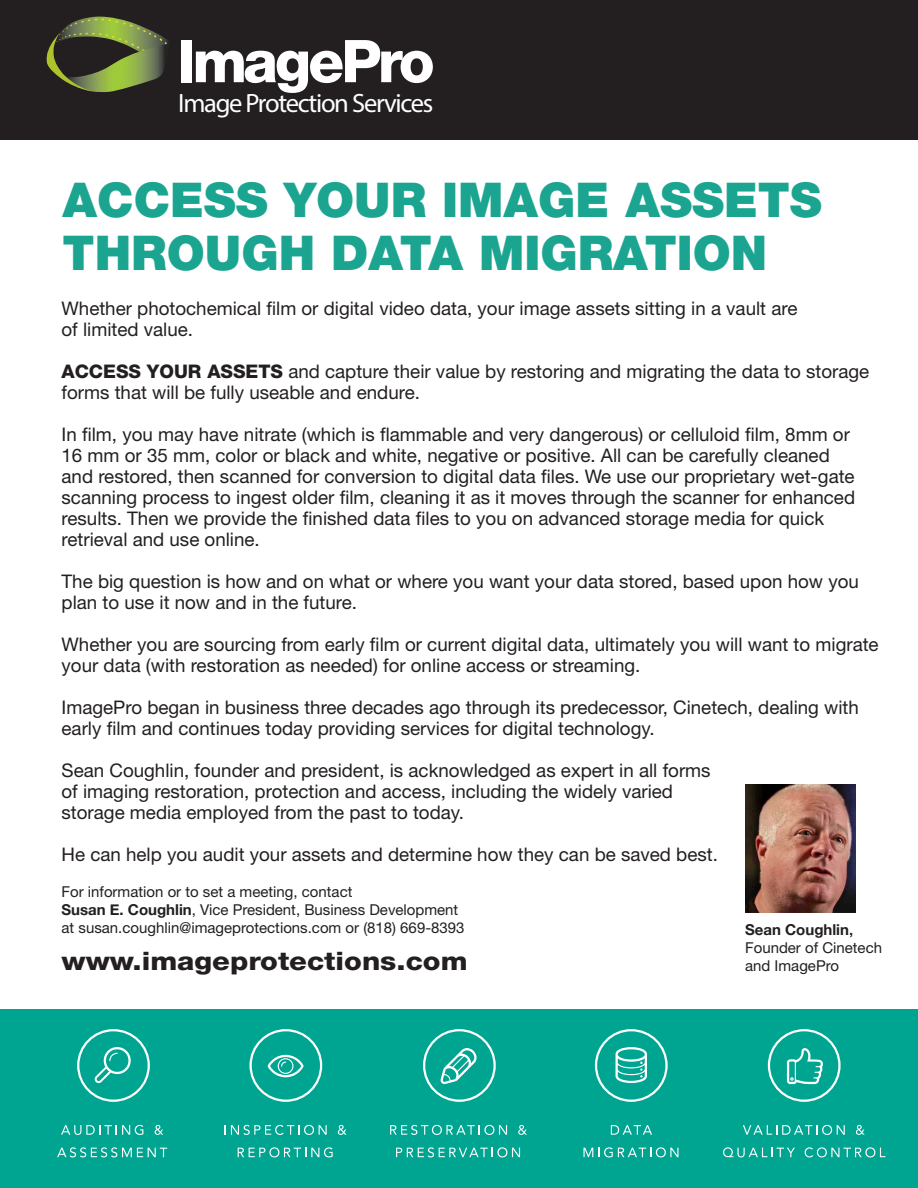
<style>
.page{position:relative;width:918px;height:1188px;background:#fff}
.page>*{position:absolute;margin:0;border:0;box-sizing:border-box;transform-origin:0 0}
.t1{font:900 48px/52.5px "Helvetica Neue";color:#1ba591}
.t2{font:26.55px "Myriad Pro";letter-spacing:-.05em;color:#fff}
.t3{font:800 25.5px "Helvetica Neue";color:#231f20;scale:1.14 1}
.t4{font:18.75px/21px "Helvetica Neue";color:#231f20}
.t5{font:15px/18px "Helvetica Neue";color:#231f20}
.t6{font:700 15px "Helvetica Neue";color:#231f20}
.s1{font-weight:800}
.s2{font-weight:700}
.s3{font-weight:500}
</style>
<div class="page">
<div style="left:0;top:0;width:918px;height:139px;background:#231f20"></div>
<div style="left:181px;top:40px;width:11px;height:42px;background:#fff"></div>
<svg style="left:196px;top:40px;width:237px;height:53px"></svg>
<svg style="left:46px;top:17px;width:123px;height:75px"></svg>
<img style="left:745px;top:785px;width:110px;height:127px">
<div style="left:0;top:1010px;width:918px;height:178px;background:#00a592"></div>
<div style="left:423px;top:1029px;width:73px;height:73px;border:2px solid #fff;border-radius:50%"></div>
<svg style="left:390px;top:1125px;width:117px;height:10px"></svg>
<svg style="left:518px;top:1125px;width:9px;height:10px"></svg>
<svg style="left:396px;top:1147px;width:124px;height:10px"></svg>
<svg style="left:441px;top:1048px;width:36px;height:36px"></svg>
<div style="left:249px;top:1029px;width:73px;height:73px;border:2px solid #fff;border-radius:50%"></div>
<svg style="left:225px;top:1125px;width:102px;height:10px"></svg>
<svg style="left:338px;top:1125px;width:9px;height:10px"></svg>
<svg style="left:238px;top:1147px;width:95px;height:10px"></svg>
<svg style="left:268px;top:1055px;width:36px;height:22px"></svg>
<div style="left:77px;top:1029px;width:73px;height:73px;border:2px solid #fff;border-radius:50%"></div>
<svg style="left:61px;top:1125px;width:82px;height:10px"></svg>
<svg style="left:155px;top:1125px;width:8px;height:10px"></svg>
<svg style="left:57px;top:1147px;width:110px;height:10px"></svg>
<svg style="left:95px;top:1047px;width:36px;height:36px"></svg>
<div style="left:768px;top:1029px;width:73px;height:73px;border:2px solid #fff;border-radius:50%"></div>
<svg style="left:743px;top:1125px;width:102px;height:10px"></svg>
<svg style="left:856px;top:1125px;width:9px;height:10px"></svg>
<svg style="left:723px;top:1147px;width:72px;height:10px"></svg>
<svg style="left:805px;top:1147px;width:80px;height:10px"></svg>
<svg style="left:787px;top:1048px;width:36px;height:36px"></svg>
<div style="left:595px;top:1029px;width:73px;height:73px;border:2px solid #fff;border-radius:50%"></div>
<svg style="left:611px;top:1125px;width:41px;height:10px"></svg>
<svg style="left:583px;top:1147px;width:96px;height:10px"></svg>
<svg style="left:615px;top:1047px;width:32px;height:36px"></svg>
<p class="t2" style="left:178px;top:86px;width:257px">Image Protection Services</p>
<p class="t1" style="left:63px;top:174px;width:761px">ACCESS YOUR IMAGE ASSETS<br>THROUGH DATA MIGRATION</p>
<p class="t4" style="left:62px;top:298px;width:737px">Whether photochemical film or digital video data, your image assets sitting in a vault are of limited value.</p>
<p class="t4" style="left:62px;top:361px;width:809px"><span class="s1">ACCESS YOUR ASSETS</span> and capture their value by restoring and migrating the data to storage forms that will be fully useable and endure.</p>
<p class="t4" style="left:62px;top:424px;width:795px">In film, you may have nitrate (which is flammable and very dangerous) or celluloid film, 8mm or 16 mm or 35 mm, color or black and white, negative or positive. All can be carefully cleaned and restored, then scanned for conversion to digital data files. We use our proprietary wet-gate scanning process to ingest older film, cleaning it as it moves through the scanner for enhanced results. Then we provide the finished data files to you on advanced storage media for quick retrieval and use online.</p>
<p class="t4" style="left:62px;top:571px;width:799px">The big question is how and on what or where you want your data stored, based upon how you plan to use it now and in the future.</p>
<p class="t4" style="left:62px;top:634px;width:819px">Whether you are sourcing from early film or current digital data, ultimately you will want to migrate your data (with restoration as needed) for online access or streaming.</p>
<p class="t4" style="left:62px;top:697px;width:799px">ImagePro began in business three decades ago through its predecessor, Cinetech, dealing with early film and continues today providing services for digital technology.</p>
<p class="t4" style="left:62px;top:760px;width:651px">Sean Coughlin, founder and president, is acknowledged as expert in all forms of imaging restoration, protection and access, including the widely varied storage media employed from the past to today.</p>
<p class="t4" style="left:62px;top:844px;width:658px">He can help you audit your assets and determine how they can be saved best.</p>
<p class="t5" style="left:62px;top:882px;width:292px">For information or to set a meeting, contact</p>
<p class="t5" style="left:62px;top:900px;width:398px"><span class="s2">Susan E. Coughlin</span>, Vice President, Business Development</p>
<p class="t5" style="left:62px;top:918px;width:404px">at susan.coughlin@imageprotections.com or (818) 669-8393</p>
<p class="t3" style="left:62px;top:946px;width:358px">www.imageprotections.com</p>
<p class="t6" style="left:745px;top:918px;width:110px">Sean Coughlin<span class="s3">,</span></p>
<p class="t5" style="left:745px;top:938px;width:138px">Founder of Cinetech and ImagePro</p>
</div>
